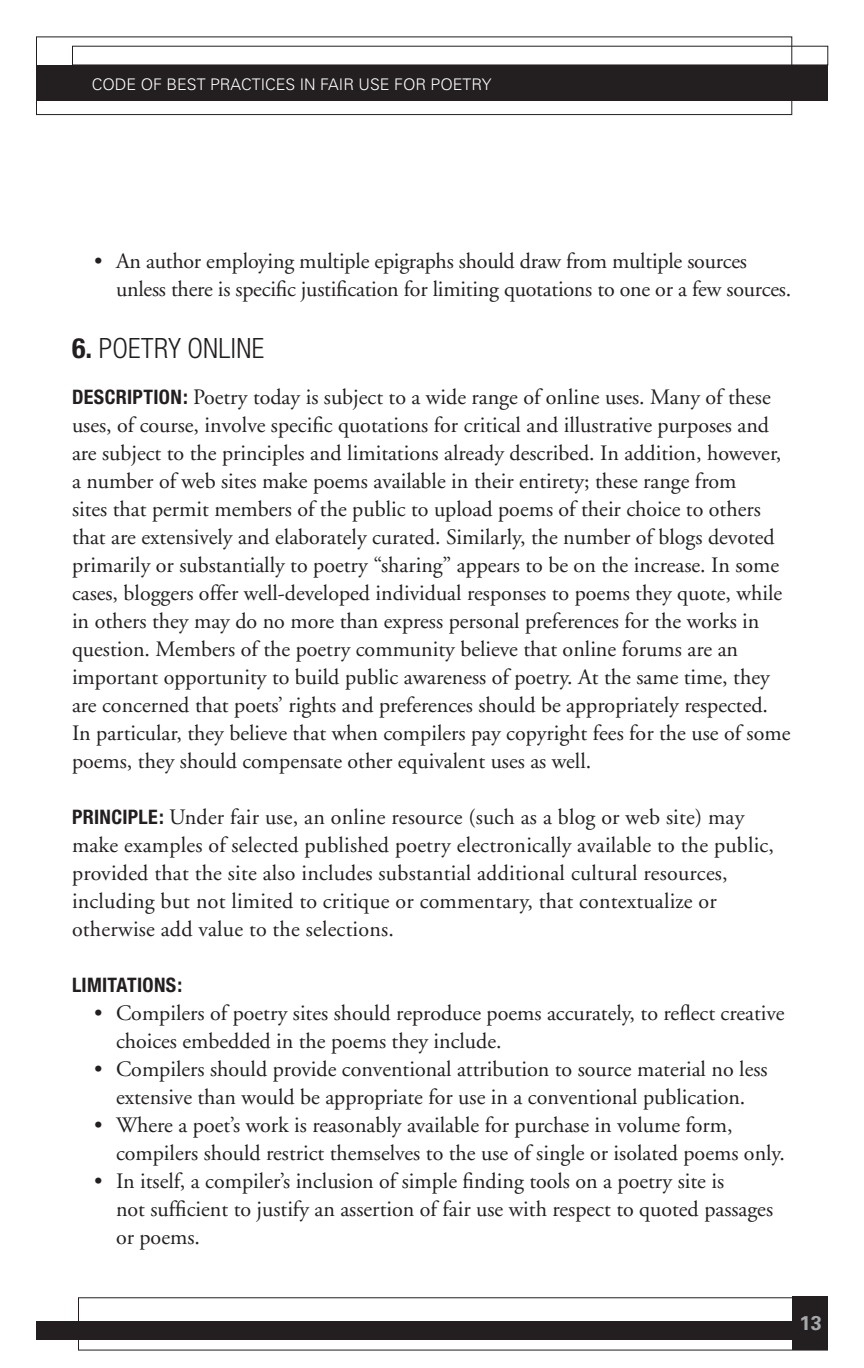
<style>
.page{position:relative;width:864px;height:1368px;background:#fff}
.page>*{position:absolute;margin:0;border:0;box-sizing:border-box;transform-origin:0 0}
.text{font:300 condensed 28px "Helvetica Neue";letter-spacing:.01em;color:#231f20}
.text-2{font:22px/28px "Adobe Garamond";color:#231f20}
.text-3{font:700 condensed 20px "Helvetica Neue";letter-spacing:.015em;color:#231f20}
.t1{font:700 20px "Univers";color:#a8a9ad}
.t2{font:300 16px "Univers";color:#fff}
.s1{font-weight:700}
.s2{font-family:"Helvetica Neue";font-weight:700;font-stretch:condensed;font-size:20px}
</style>
<div class="page">
<div style="left:36px;top:65px;width:792px;height:36px;background:#231f20"></div>
<div style="left:36px;top:1321px;width:757px;height:19px;background:#231f20"></div>
<div style="left:792px;top:1296px;width:36px;height:54px;background:#231f20"></div>
<div style="left:36px;top:36px;width:756px;height:79px;border:1px solid #231f20"></div>
<p class="t2" style="left:92px;top:75px;width:401px">CODE OF BEST PRACTICES IN FAIR USE FOR POETRY</p>
<p class="text-2" style="left:116px;top:248px;width:677px;text-indent:-22px">• An author employing multiple epigraphs should draw from multiple sources unless there is specific justification for limiting quotations to one or a few sources.</p>
<p class="text" style="left:72px;top:332px;width:194px"><span class="s1">6.</span> POETRY ONLINE</p>
<p class="text-2" style="left:72px;top:383px;width:720px"><span class="s2">DESCRIPTION:</span> Poetry today is subject to a wide range of online uses. Many of these uses, of course, involve specific quotations for critical and illustrative purposes and are subject to the principles and limitations already described. In addition, however, a number of web sites make poems available in their entirety; these range from<br>sites that permit members of the public to upload poems of their choice to others that are extensively and elaborately curated. Similarly, the number of blogs devoted primarily or substantially to poetry “sharing” appears to be on the increase. In some cases, bloggers offer well-developed individual responses to poems they quote, while in others they may do no more than express personal preferences for the works in question. Members of the poetry community believe that online forums are an important opportunity to build public awareness of poetry. At the same time, they are concerned that poets’ rights and preferences should be appropriately respected.<br>In particular, they believe that when compilers pay copyright fees for the use of some poems, they should compensate other equivalent uses as well.</p>
<p class="text-2" style="left:72px;top:803px;width:704px"><span class="s2">PRINCIPLE:</span> Under fair use, an online resource (such as a blog or web site) may make examples of selected published poetry electronically available to the public, provided that the site also includes substantial additional cultural resources, including but not limited to critique or commentary, that contextualize or otherwise add value to the selections.</p>
<p class="text-3" style="left:72px;top:972px;width:112px">LIMITATIONS:</p>
<p class="text-2" style="left:116px;top:999px;width:670px;text-indent:-22px">• Compilers of poetry sites should reproduce poems accurately, to reflect creative choices embedded in the poems they include.</p>
<p class="text-2" style="left:94px;top:1055px;width:675px;text-align:center">• Compilers should provide conventional attribution to source material no less extensive than would be appropriate for use in a conventional publication.</p>
<p class="text-2" style="left:116px;top:1111px;width:670px;text-indent:-22px">• Where a poet’s work is reasonably available for purchase in volume form, compilers should restrict themselves to the use of single or isolated poems only.</p>
<p class="text-2" style="left:116px;top:1167px;width:659px;text-indent:-22px">• In itself, a compiler’s inclusion of simple finding tools on a poetry site is<br>not sufficient to justify an assertion of fair use with respect to quoted passages or poems.</p>
<p class="t1" style="left:800px;top:1310px;width:24px">13</p>
</div>
